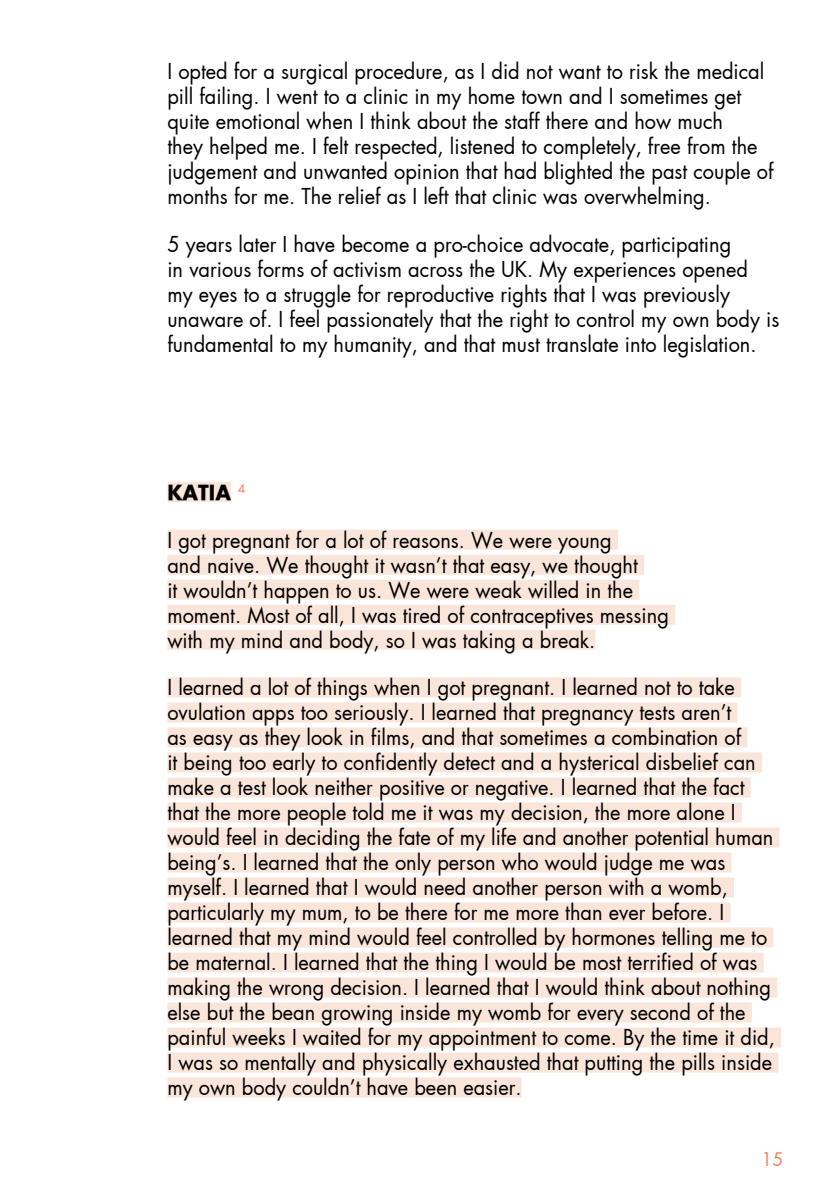
<style>
.page{position:relative;width:840px;height:1191px;background:#fff}
.page>*{position:absolute;margin:0;border:0;box-sizing:border-box;transform-origin:0 0}
.t1{font:21px/25px "Futura";color:#000;scale:.95 1}
.t2{font:700 20px "Futura";color:#000}
.t3{font:18px "Futura";color:#f18062}
</style>
<div class="page">
<div style="left:167px;top:482px;width:64px;height:20px;background:#fae5da"></div>
<div style="left:167px;top:529px;width:450px;height:20px;background:#fae5da"></div>
<div style="left:167px;top:554px;width:476px;height:20px;background:#fae5da"></div>
<div style="left:167px;top:579px;width:472px;height:20px;background:#fae5da"></div>
<div style="left:167px;top:604px;width:507px;height:20px;background:#fae5da"></div>
<div style="left:167px;top:629px;width:428px;height:20px;background:#fae5da"></div>
<div style="left:167px;top:677px;width:573px;height:20px;background:#fae5da"></div>
<div style="left:167px;top:702px;width:570px;height:20px;background:#fae5da"></div>
<div style="left:167px;top:727px;width:580px;height:20px;background:#fae5da"></div>
<div style="left:167px;top:752px;width:594px;height:20px;background:#fae5da"></div>
<div style="left:167px;top:777px;width:583px;height:20px;background:#fae5da"></div>
<div style="left:167px;top:802px;width:574px;height:20px;background:#fae5da"></div>
<div style="left:167px;top:827px;width:612px;height:20px;background:#fae5da"></div>
<div style="left:167px;top:852px;width:564px;height:20px;background:#fae5da"></div>
<div style="left:167px;top:877px;width:566px;height:20px;background:#fae5da"></div>
<div style="left:167px;top:902px;width:563px;height:20px;background:#fae5da"></div>
<div style="left:167px;top:927px;width:606px;height:20px;background:#fae5da"></div>
<div style="left:167px;top:952px;width:596px;height:20px;background:#fae5da"></div>
<div style="left:167px;top:977px;width:609px;height:20px;background:#fae5da"></div>
<div style="left:167px;top:1002px;width:584px;height:20px;background:#fae5da"></div>
<div style="left:167px;top:1027px;width:613px;height:20px;background:#fae5da"></div>
<div style="left:167px;top:1052px;width:610px;height:20px;background:#fae5da"></div>
<div style="left:167px;top:1077px;width:354px;height:20px;background:#fae5da"></div>
<p class="t1" style="left:167px;top:58px;width:639px">I opted for a surgical procedure, as I did not want to risk the medical pill failing. I went to a clinic in my home town and I sometimes get quite emotional when I think about the staff there and how much<br>they helped me. I felt respected, listened to completely, free from the judgement and unwanted opinion that had blighted the past couple of months for me. The relief as I left that clinic was overwhelming.</p>
<p class="t1" style="left:167px;top:231px;width:645px">5 years later I have become a pro-choice advocate, participating<br>in various forms of activism across the UK. My experiences opened<br>my eyes to a struggle for reproductive rights that I was previously unaware of. I feel passionately that the right to control my own body is fundamental to my humanity, and that must translate into legislation.</p>
<p class="t2" style="left:167px;top:478px;width:79px">KATIA <sup>4</sup></p>
<p class="t1" style="left:167px;top:527px;width:529px">I got pregnant for a lot of reasons. We were young<br>and naive. We thought it wasn’t that easy, we thought<br>it wouldn’t happen to us. We were weak willed in the moment. Most of all, I was tired of contraceptives messing with my mind and body, so I was taking a break.</p>
<p class="t1" style="left:167px;top:675px;width:640px">I learned a lot of things when I got pregnant. I learned not to take ovulation apps too seriously. I learned that pregnancy tests aren’t<br>as easy as they look in films, and that sometimes a combination of<br>it being too early to confidently detect and a hysterical disbelief can make a test look neither positive or negative. I learned that the fact that the more people told me it was my decision, the more alone I would feel in deciding the fate of my life and another potential human being’s. I learned that the only person who would judge me was myself. I learned that I would need another person with a womb, particularly my mum, to be there for me more than ever before. I learned that my mind would feel controlled by hormones telling me to be maternal. I learned that the thing I would be most terrified of was making the wrong decision. I learned that I would think about nothing else but the bean growing inside my womb for every second of the painful weeks I waited for my appointment to come. By the time it did, I was so mentally and physically exhausted that putting the pills inside my own body couldn’t have been easier.</p>
<p class="t3" style="left:761px;top:1147px;width:23px">15</p>
</div>
